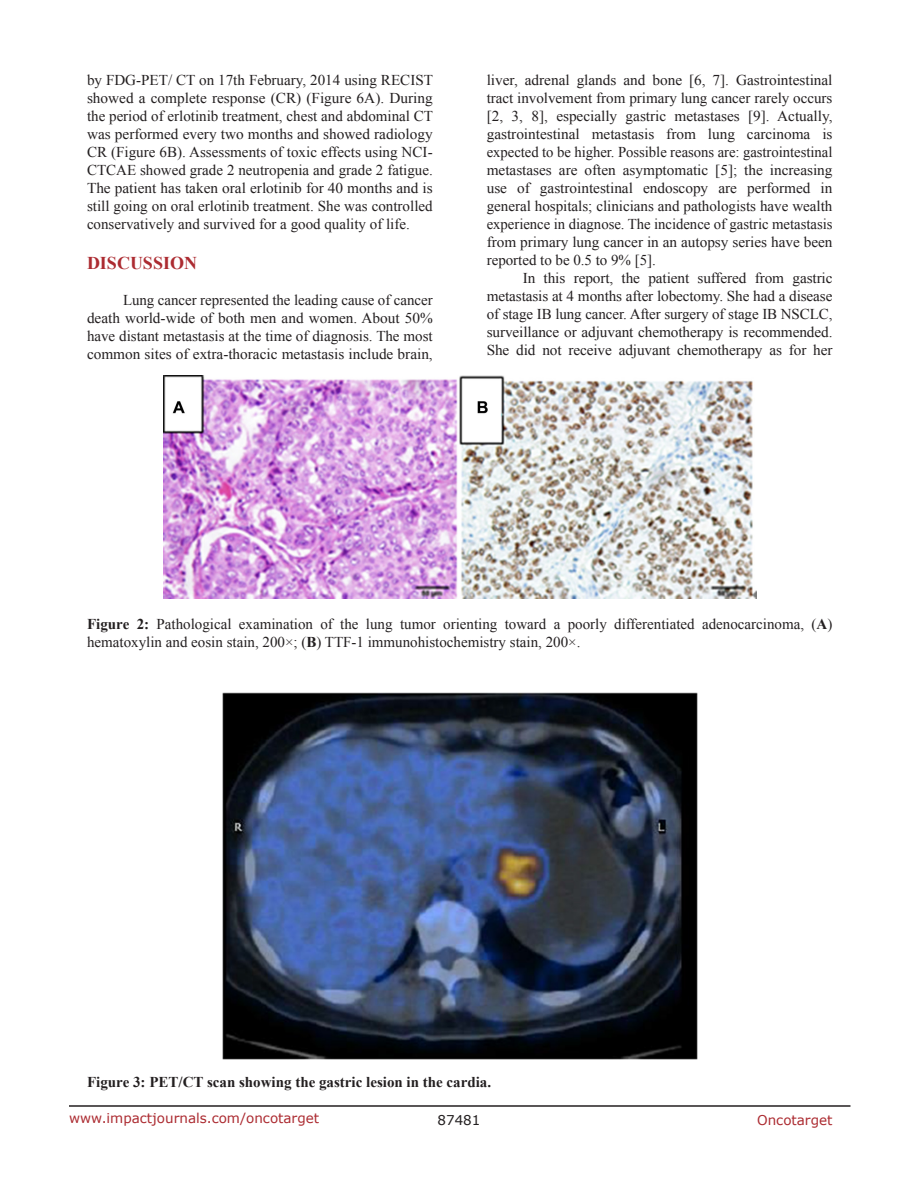
<style>
.page{position:relative;width:918px;height:1188px;background:#fff}
.page>*{position:absolute;margin:0;border:0;box-sizing:border-box;transform-origin:0 0}
.Heading{font:700 18px "Times New Roman";color:#ac2b31}
.BodyText{font:15px/18px "Times New Roman";color:#231f20;text-align:justify}
.FigureText{font:15px/18px "Times New Roman";color:#231f20}
.FigureText-2{font:700 15px "Times New Roman";color:#231f20}
.t1{font:13.5px "Verdana";color:#ac2b31}
.t2{font:13.5px "Verdana";color:#231f20}
.s1{font-weight:700}
</style>
<div class="page">
<hr style="left:69px;top:1105px;width:781px;height:2px;background:#231f20">
<img style="left:163px;top:375px;width:593px;height:224px">
<img style="left:222px;top:693px;width:475px;height:366px">
<p class="BodyText" style="left:87px;top:71px;width:348px">by FDG-PET/ CT on 17th February, 2014 using RECIST showed a complete response (CR) (Figure 6A). During the period of erlotinib treatment, chest and abdominal CT was performed every two months and showed radiology CR (Figure 6B). Assessments of toxic effects using NCI-CTCAE showed grade 2 neutropenia and grade 2 fatigue.<br>The patient has taken oral erlotinib for 40 months and is still going on oral erlotinib treatment. She was controlled conservatively and survived for a good quality of life.</p>
<p class="Heading" style="left:87px;top:251px;width:112px">DISCUSSION</p>
<p class="BodyText" style="left:87px;top:291px;width:347px;text-indent:36px">Lung cancer represented the leading cause of cancer death world-wide of both men and women. About 50% have distant metastasis at the time of diagnosis. The most common sites of extra-thoracic metastasis include brain,</p>
<p class="BodyText" style="left:487px;top:71px;width:347px">liver, adrenal glands and bone [6, 7]. Gastrointestinal tract involvement from primary lung cancer rarely occurs [2, 3, 8], especially gastric metastases [9]. Actually, gastrointestinal metastasis from lung carcinoma is expected to be higher. Possible reasons are: gastrointestinal metastases are often asymptomatic [5]; the increasing use of gastrointestinal endoscopy are performed in general hospitals; clinicians and pathologists have wealth experience in diagnose. The incidence of gastric metastasis from primary lung cancer in an autopsy series have been reported to be 0.5 to 9% [5].</p>
<p class="BodyText" style="left:487px;top:269px;width:347px;text-indent:36px">In this report, the patient suffered from gastric metastasis at 4 months after lobectomy. She had a disease of stage IB lung cancer. After surgery of stage IB NSCLC, surveillance or adjuvant chemotherapy is recommended.<br>She did not receive adjuvant chemotherapy as for her</p>
<p class="FigureText" style="left:87px;top:614px;width:747px"><span class="s1">Figure 2:</span> Pathological examination of the lung tumor orienting toward a poorly differentiated adenocarcinoma, (<span class="s1">A</span>) hematoxylin and eosin stain, 200×; (<span class="s1">B</span>) TTF-1 immunohistochemistry stain, 200×.</p>
<p class="FigureText-2" style="left:87px;top:1072px;width:406px">Figure 3: PET/CT scan showing the gastric lesion in the cardia.</p>
<p class="t1" style="left:69px;top:1109px;width:252px">www.impactjournals.com/oncotarget</p>
<p class="t2" style="left:438px;top:1111px;width:44px">87481</p>
<p class="t1" style="left:757px;top:1111px;width:77px">Oncotarget</p>
</div>
